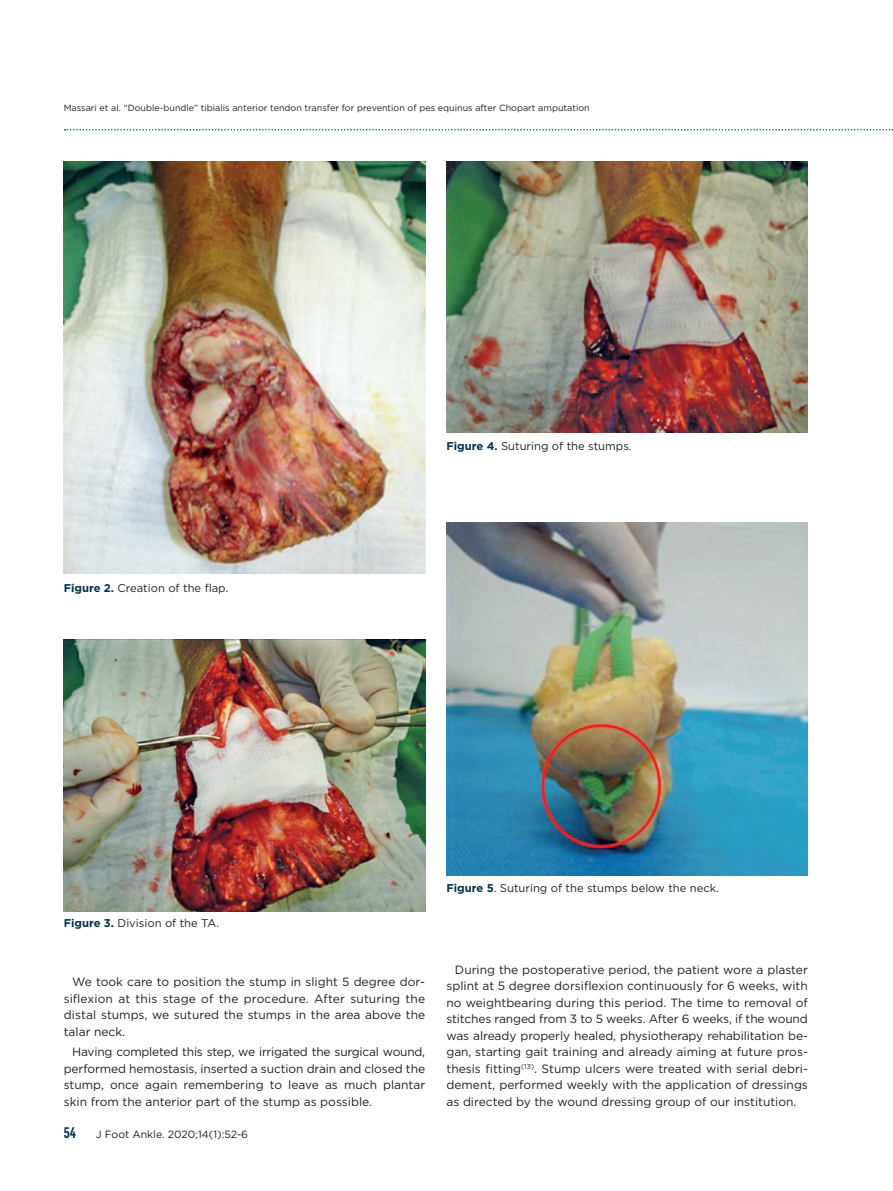
<style>
.page{position:relative;width:893px;height:1191px;background:#fff}
.page>*{position:absolute;margin:0;border:0;box-sizing:border-box;transform-origin:0 0}
.t1{font:600 15px "Flama Cond";color:#01344e}
.t2{font:12px/16.5px "Gotham";color:#231f20;text-align:justify}
.t3{font:11.25px "Gotham";color:#231f20}
.t4{font:10.5px "Gotham";color:#231f20}
.t5{font:9px "Gotham";color:#231f20}
.s1{font-weight:700;color:#01344e}
</style>
<div class="page">
<svg style="left:65px;top:129px;width:828px;height:1px"></svg>
<img style="left:64px;top:162px;width:361px;height:412px">
<img style="left:64px;top:639px;width:361px;height:272px">
<img style="left:446px;top:162px;width:362px;height:271px">
<img style="left:446px;top:522px;width:362px;height:353px">
<p class="t5" style="left:64px;top:102px;width:527px">Massari et al. “Double-bundle” tibialis anterior tendon transfer for prevention of pes equinus after Chopart amputation</p>
<p class="t3" style="left:64px;top:581px;width:166px"><span class="s1">Figure 2.</span> Creation of the flap.</p>
<p class="t3" style="left:446px;top:438px;width:187px"><span class="s1">Figure 4.</span> Suturing of the stumps.</p>
<p class="t3" style="left:64px;top:916px;width:157px"><span class="s1">Figure 3.</span> Division of the TA.</p>
<p class="t2" style="left:64px;top:973px;width:363px;text-indent:9px">We took care to position the stump in slight 5 degree dor&shy;siflexion at this stage of the procedure. After suturing the distal stumps, we sutured the stumps in the area above the talar neck.</p>
<p class="t2" style="left:64px;top:1043px;width:363px;text-indent:9px">Having completed this step, we irrigated the surgical wound, performed hemostasis, inserted a suction drain and closed the stump, once again remembering to leave as much plantar skin from the anterior part of the stump as possible.</p>
<p class="t1" style="left:64px;top:1121px;width:14px">54</p>
<p class="t4" style="left:96px;top:1127px;width:154px">J Foot Ankle. 2020;14(1):52-6</p>
<p class="t3" style="left:446px;top:880px;width:274px"><span class="s1">Figure 5</span>. Suturing of the stumps below the neck.</p>
<p class="t2" style="left:446px;top:961px;width:363px;text-indent:9px">During the postoperative period, the patient wore a plaster splint at 5 degree dorsiflexion continuously for 6 weeks, with no weightbearing during this period. The time to removal of stitches ranged from 3 to 5 weeks. After 6 weeks, if the wound was already properly healed, physiotherapy rehabilitation be&shy;gan, starting gait training and already aiming at future pros&shy;thesis fitting<sup>(13)</sup>. Stump ulcers were treated with serial debri&shy;dement, performed weekly with the application of dressings as directed by the wound dressing group of our institution.</p>
</div>
